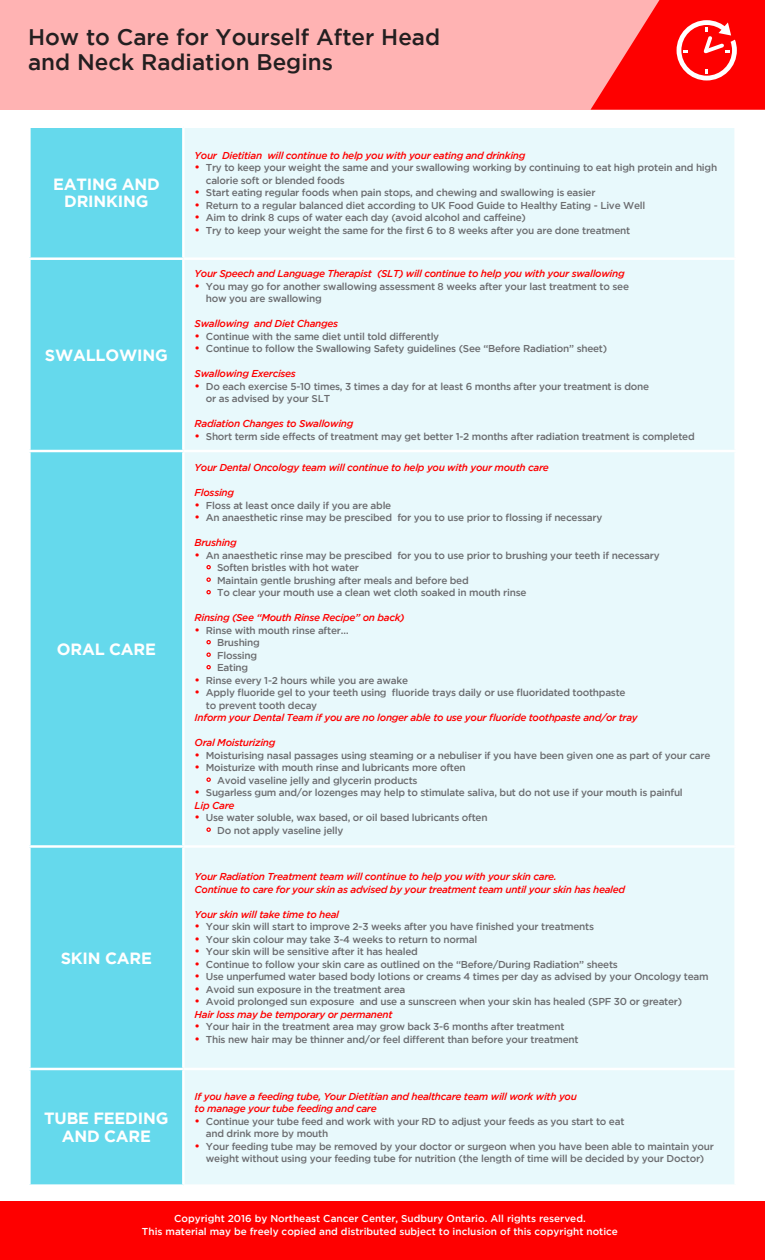
<style>
.page{position:relative;width:765px;height:1260px;background:#fff}
.page>*{position:absolute;margin:0;border:0;box-sizing:border-box;transform-origin:0 0}
.t1{font:500 22.5px "Gotham";color:#231f20}
.t2{font:700 16.25px/17.5px "Gotham";letter-spacing:-.01em;color:#fff;text-align:center}
.t3{font:500 10px/12.5px "Gotham";letter-spacing:-.025em;color:#6c6d70}
.t4{font:italic 500 10px "Gotham";letter-spacing:-.03em;color:#fe0000}
.t5{font:500 10px "Gotham";color:#fff}
.s1{font-size:11.25px;color:#fe0000}
</style>
<div class="page">
<div style="left:0;top:1201px;width:765px;height:59px;background:#fe0000"></div>
<div style="left:31px;top:128px;width:151px;height:1056px;background:#65d9ec"></div>
<div style="left:185px;top:128px;width:549px;height:1056px;background:#e8f9fc"></div>
<hr style="left:28px;top:257px;width:155px;height:3px;background:#fff">
<hr style="left:183px;top:257px;width:554px;height:3px;background:#fff">
<hr style="left:28px;top:450px;width:155px;height:2px;background:#fff">
<hr style="left:183px;top:450px;width:554px;height:2px;background:#fff">
<hr style="left:28px;top:845px;width:155px;height:3px;background:#fff">
<hr style="left:183px;top:845px;width:554px;height:3px;background:#fff">
<hr style="left:28px;top:1068px;width:155px;height:2px;background:#fff">
<hr style="left:183px;top:1068px;width:554px;height:2px;background:#fff">
<svg style="left:206px;top:564px;width:6px;height:6px"></svg>
<svg style="left:206px;top:577px;width:6px;height:6px"></svg>
<svg style="left:206px;top:589px;width:6px;height:6px"></svg>
<svg style="left:206px;top:639px;width:6px;height:6px"></svg>
<svg style="left:206px;top:652px;width:6px;height:6px"></svg>
<svg style="left:206px;top:664px;width:6px;height:6px"></svg>
<svg style="left:206px;top:777px;width:6px;height:6px"></svg>
<svg style="left:206px;top:827px;width:6px;height:6px"></svg>
<div style="left:0;top:0;width:765px;height:110px;background:#ffb3b3"></div>
<svg style="left:591px;top:0;width:174px;height:110px"></svg>
<p class="t1" style="left:28px;top:24px;width:414px">How to Care for Yourself After Head</p>
<p class="t1" style="left:28px;top:49px;width:306px">and Neck Radiation Begins</p>
<p class="t2" style="left:53px;top:175px;width:108px">EATING AND<br>DRINKING</p>
<p class="t2" style="left:45px;top:346px;width:125px">SWALLOWING</p>
<p class="t2" style="left:57px;top:640px;width:101px">ORAL CARE</p>
<p class="t2" style="left:61px;top:949px;width:93px">SKIN CARE</p>
<p class="t2" style="left:44px;top:1110px;width:126px">TUBE FEEDING<br>AND CARE</p>
<p class="t4" style="left:195px;top:150px;width:332px">Your Dietitian will continue to help you with your eating and drinking</p>
<p class="t3" style="left:206px;top:161px;width:513px;text-indent:-11px"><span class="s1">•</span> Try to keep your weight the same and your swallowing working by continuing to eat high protein and high calorie soft or blended foods</p>
<p class="t3" style="left:195px;top:186px;width:402px"><span class="s1">•</span> Start eating regular foods when pain stops, and chewing and swallowing is easier</p>
<p class="t3" style="left:195px;top:199px;width:452px"><span class="s1">•</span> Return to a regular balanced diet according to UK Food Guide to Healthy Eating - Live Well</p>
<p class="t3" style="left:195px;top:211px;width:333px"><span class="s1">•</span> Aim to drink 8 cups of water each day (avoid alcohol and caffeine)</p>
<p class="t3" style="left:195px;top:224px;width:437px"><span class="s1">•</span> Try to keep your weight the same for the first 6 to 8 weeks after you are done treatment</p>
<p class="t4" style="left:195px;top:268px;width:432px">Your Speech and Language Therapist (SLT) will continue to help you with your swallowing</p>
<p class="t3" style="left:206px;top:280px;width:425px;text-indent:-11px"><span class="s1">•</span> You may go for another swallowing assessment 8 weeks after your last treatment to see how you are swallowing</p>
<p class="t4" style="left:195px;top:318px;width:145px">Swallowing and Diet Changes</p>
<p class="t3" style="left:195px;top:330px;width:246px"><span class="s1">•</span> Continue with the same diet until told differently</p>
<p class="t3" style="left:195px;top:342px;width:414px"><span class="s1">•</span> Continue to follow the Swallowing Safety guidelines (See “Before Radiation” sheet)</p>
<p class="t4" style="left:195px;top:368px;width:103px">Swallowing Exercises</p>
<p class="t3" style="left:206px;top:380px;width:445px;text-indent:-11px"><span class="s1">•</span> Do each exercise 5-10 times, 3 times a day for at least 6 months after your treatment is done or as advised by your SLT</p>
<p class="t4" style="left:195px;top:418px;width:160px">Radiation Changes to Swallowing</p>
<p class="t3" style="left:195px;top:430px;width:502px"><span class="s1">•</span> Short term side effects of treatment may get better 1-2 months after radiation treatment is completed</p>
<p class="t4" style="left:195px;top:462px;width:356px">Your Dental Oncology team will continue to help you with your mouth care</p>
<p class="t4" style="left:195px;top:487px;width:41px">Flossing</p>
<p class="t3" style="left:195px;top:499px;width:198px"><span class="s1">•</span> Floss at least once daily if you are able</p>
<p class="t3" style="left:195px;top:511px;width:409px"><span class="s1">•</span> An anaesthetic rinse may be prescibed for you to use prior to flossing if necessary</p>
<p class="t4" style="left:195px;top:537px;width:44px">Brushing</p>
<p class="t3" style="left:195px;top:549px;width:467px"><span class="s1">•</span> An anaesthetic rinse may be prescibed for you to use prior to brushing your teeth if necessary</p>
<p class="t3" style="left:217px;top:561px;width:143px">Soften bristles with hot water</p>
<p class="t3" style="left:217px;top:574px;width:253px">Maintain gentle brushing after meals and before bed</p>
<p class="t3" style="left:217px;top:586px;width:311px">To clear your mouth use a clean wet cloth soaked in mouth rinse</p>
<p class="t4" style="left:195px;top:612px;width:212px">Rinsing (See “Mouth Rinse Recipe” on back)</p>
<p class="t3" style="left:195px;top:624px;width:155px"><span class="s1">•</span> Rinse with mouth rinse after…</p>
<p class="t3" style="left:217px;top:636px;width:44px">Brushing</p>
<p class="t3" style="left:217px;top:649px;width:41px">Flossing</p>
<p class="t3" style="left:217px;top:661px;width:33px">Eating</p>
<p class="t3" style="left:195px;top:674px;width:215px"><span class="s1">•</span> Rinse every 1-2 hours while you are awake</p>
<p class="t3" style="left:206px;top:686px;width:421px;text-indent:-11px"><span class="s1">•</span> Apply fluoride gel to your teeth using fluoride trays daily or use fluoridated toothpaste to prevent tooth decay</p>
<p class="t4" style="left:195px;top:712px;width:445px">Inform your Dental Team if you are no longer able to use your fluoride toothpaste and/or tray</p>
<p class="t4" style="left:195px;top:737px;width:82px">Oral Moisturizing</p>
<p class="t3" style="left:195px;top:749px;width:517px"><span class="s1">•</span> Moisturising nasal passages using steaming or a nebuliser if you have been given one as part of your care</p>
<p class="t3" style="left:195px;top:761px;width:273px"><span class="s1">•</span> Moisturize with mouth rinse and lubricants more often</p>
<p class="t3" style="left:217px;top:774px;width:202px">Avoid vaseline jelly and glycerin products</p>
<p class="t3" style="left:195px;top:786px;width:490px"><span class="s1">•</span> Sugarless gum and/or lozenges may help to stimulate saliva, but do not use if your mouth is painful</p>
<p class="t4" style="left:195px;top:799px;width:41px">Lip Care</p>
<p class="t3" style="left:195px;top:811px;width:294px"><span class="s1">•</span> Use water soluble, wax based, or oil based lubricants often</p>
<p class="t3" style="left:217px;top:824px;width:128px">Do not apply vaseline jelly</p>
<p class="t4" style="left:195px;top:871px;width:364px">Your Radiation Treatment team will continue to help you with your skin care.</p>
<p class="t4" style="left:195px;top:883px;width:432px">Continue to care for your skin as advised by your treatment team until your skin has healed</p>
<p class="t4" style="left:195px;top:908px;width:146px">Your skin will take time to heal</p>
<p class="t3" style="left:195px;top:920px;width:401px"><span class="s1">•</span> Your skin will start to improve 2-3 weeks after you have finished your treatments</p>
<p class="t3" style="left:195px;top:933px;width:284px"><span class="s1">•</span> Your skin colour may take 3-4 weeks to return to normal</p>
<p class="t3" style="left:195px;top:945px;width:225px"><span class="s1">•</span> Your skin will be sensitive after it has healed</p>
<p class="t3" style="left:195px;top:958px;width:425px"><span class="s1">•</span> Continue to follow your skin care as outlined on the “Before/During Radiation” sheets</p>
<p class="t3" style="left:195px;top:970px;width:515px"><span class="s1">•</span> Use unperfumed water based body lotions or creams 4 times per day as advised by your Oncology team</p>
<p class="t3" style="left:195px;top:983px;width:212px"><span class="s1">•</span> Avoid sun exposure in the treatment area</p>
<p class="t3" style="left:195px;top:995px;width:489px"><span class="s1">•</span> Avoid prolonged sun exposure and use a sunscreen when your skin has healed (SPF 30 or greater)</p>
<p class="t4" style="left:195px;top:1008px;width:199px">Hair loss may be temporary or permanent</p>
<p class="t3" style="left:195px;top:1020px;width:371px"><span class="s1">•</span> Your hair in the treatment area may grow back 3-6 months after treatment</p>
<p class="t3" style="left:195px;top:1033px;width:386px"><span class="s1">•</span> This new hair may be thinner and/or feel different than before your treatment</p>
<p class="t4" style="left:195px;top:1090px;width:384px">If you have a feeding tube, Your Dietitian and healthcare team will work with you</p>
<p class="t4" style="left:195px;top:1103px;width:184px">to manage your tube feeding and care</p>
<p class="t3" style="left:206px;top:1115px;width:420px;text-indent:-11px"><span class="s1">•</span> Continue your tube feed and work with your RD to adjust your feeds as you start to eat and drink more by mouth</p>
<p class="t3" style="left:195px;top:1140px;width:521px;text-align:center"><span class="s1">•</span> Your feeding tube may be removed by your doctor or surgeon when you have been able to maintain your weight without using your feeding tube for nutrition (the length of time will be decided by your Doctor)</p>
<p class="t5" style="left:174px;top:1213px;width:413px">Copyright 2016 by Northeast Cancer Center, Sudbury Ontario. All rights reserved.</p>
<p class="t5" style="left:142px;top:1226px;width:478px">This material may be freely copied and distributed subject to inclusion of this copyright notice</p>
</div>
